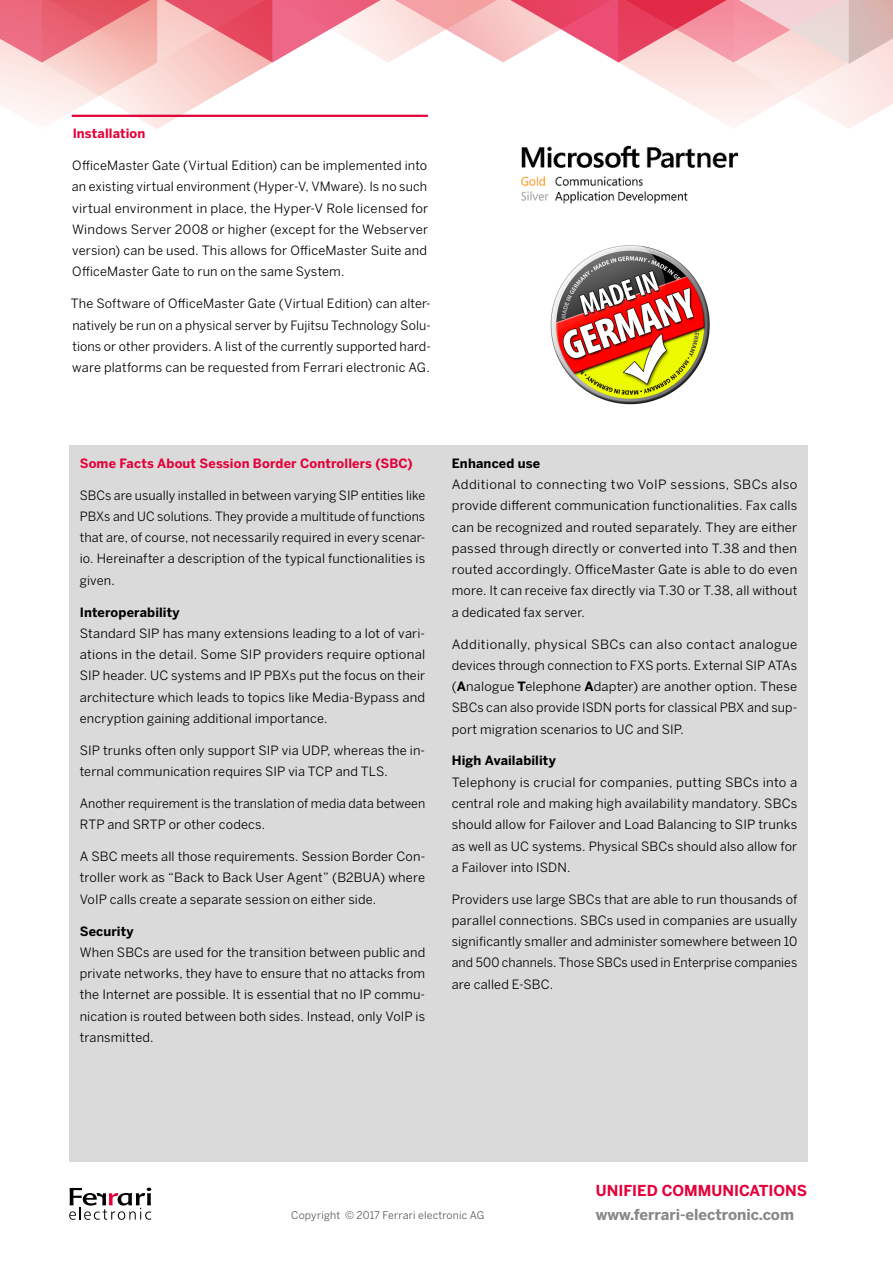
<style>
.page{position:relative;width:893px;height:1263px;background:#fff}
.page>*{position:absolute;margin:0;border:0;box-sizing:border-box;transform-origin:0 0}
.t1{font:700 15px "Benton Sans";color:#878786}
.t2{font:700 15px "Benton Sans";color:#e40039}
.t3{font:12.75px/21.3px "Benton Sans";letter-spacing:.01em;color:#000;text-align:justify}
.t4{font:700 12.75px "Benton Sans";letter-spacing:.01em;color:#e40039}
.t5{font:700 12.75px "Benton Sans";letter-spacing:.01em;color:#000}
.t6{font:10.5px "Benton Sans";letter-spacing:.02em;color:#565656}
.s1{font-weight:700}
</style>
<div class="page">
<svg style="left:0;top:0;width:893px;height:129px"></svg>
<svg style="left:69px;top:1187px;width:82px;height:33px"></svg>
<hr style="left:72px;top:115px;width:356px;height:2px;background:#e40039">
<div style="left:69px;top:445px;width:739px;height:717px;background:#dadada"></div>
<img style="left:521px;top:145px;width:217px;height:59px">
<img style="left:550px;top:245px;width:160px;height:160px">
<p class="t4" style="left:73px;top:126px;width:74px">Installation</p>
<p class="t3" style="left:72px;top:155px;width:358px">OfficeMaster Gate (Virtual Edition) can be implemented into an existing virtual environment (Hyper-V, VMware). Is no such virtual environment in place, the Hyper-V Role licensed for Windows Server 2008 or higher (except for the Webserver version) can be used. This allows for OfficeMaster Suite and OfficeMaster Gate to run on the same System.</p>
<p class="t3" style="left:71px;top:293px;width:362px">The Software of OfficeMaster Gate (Virtual Edition) can alter&shy;natively be run on a physical server by Fujitsu Technology Solu&shy;tions or other providers. A list of the currently supported hard&shy;ware platforms can be requested from Ferrari electronic AG.</p>
<p class="t4" style="left:80px;top:455px;width:334px">Some Facts About Session Border Controllers (SBC)</p>
<p class="t3" style="left:80px;top:484px;width:347px">SBCs are usually installed in between varying SIP entities like PBXs and UC solutions. They provide a multitude of functions that are, of course, not necessarily required in every scenar&shy;io. Hereinafter a description of the typical functionalities is given.</p>
<p class="t5" style="left:80px;top:604px;width:102px">Interoperability</p>
<p class="t3" style="left:80px;top:622px;width:347px">Standard SIP has many extensions leading to a lot of vari&shy;ations in the detail. Some SIP providers require optional SIP header. UC systems and IP PBXs put the focus on their architecture which leads to topics like Media-Bypass and encryption gaining additional importance.</p>
<p class="t3" style="left:80px;top:739px;width:347px">SIP trunks often only support SIP via UDP, whereas the in&shy;ternal communication requires SIP via TCP and TLS.</p>
<p class="t3" style="left:80px;top:792px;width:347px">Another requirement is the translation of media data between<br>RTP and SRTP or other codecs.</p>
<p class="t3" style="left:80px;top:846px;width:347px">A SBC meets all those requirements. Session Border Con&shy;troller work as “Back to Back User Agent” (B2BUA) where VoIP calls create a separate session on either side.</p>
<p class="t5" style="left:80px;top:923px;width:55px">Security</p>
<p class="t3" style="left:80px;top:941px;width:347px">When SBCs are used for the transition between public and private networks, they have to ensure that no attacks from the Internet are possible. It is essential that no IP commu&shy;nication is routed between both sides. Instead, only VoIP is transmitted.</p>
<p class="t5" style="left:452px;top:455px;width:90px">Enhanced use</p>
<p class="t3" style="left:452px;top:474px;width:347px">Additional to connecting two VoIP sessions, SBCs also provide different communication functionalities. Fax calls can be recognized and routed separately. They are either passed through directly or converted into T.38 and then routed accordingly. OfficeMaster Gate is able to do even more. It can receive fax directly via T.30 or T.38, all without a dedicated fax server.</p>
<p class="t3" style="left:452px;top:633px;width:347px">Additionally, physical SBCs can also contact analogue devices through connection to FXS ports. External SIP ATAs (<span class="s1">A</span>nalogue <span class="s1">T</span>elephone <span class="s1">A</span>dapter) are another option. These SBCs can also provide ISDN ports for classical PBX and sup&shy;port migration scenarios to UC and SIP.</p>
<p class="t5" style="left:452px;top:753px;width:106px">High Availability</p>
<p class="t3" style="left:452px;top:771px;width:347px">Telephony is crucial for companies, putting SBCs into a central role and making high availability mandatory. SBCs should allow for Failover and Load Balancing to SIP trunks as well as UC systems. Physical SBCs should also allow for a Failover into ISDN.</p>
<p class="t3" style="left:452px;top:888px;width:347px">Providers use large SBCs that are able to run thousands of parallel connections. SBCs used in companies are usually significantly smaller and administer somewhere between 10 and 500 channels. Those SBCs used in Enterprise companies are called E-SBC.</p>
<p class="t6" style="left:291px;top:1209px;width:195px">Copyright © 2017 Ferrari electronic AG</p>
<p class="t2" style="left:596px;top:1182px;width:213px">UNIFIED COMMUNICATIONS</p>
<p class="t1" style="left:596px;top:1206px;width:200px">www.ferrari-electronic.com</p>
</div>
